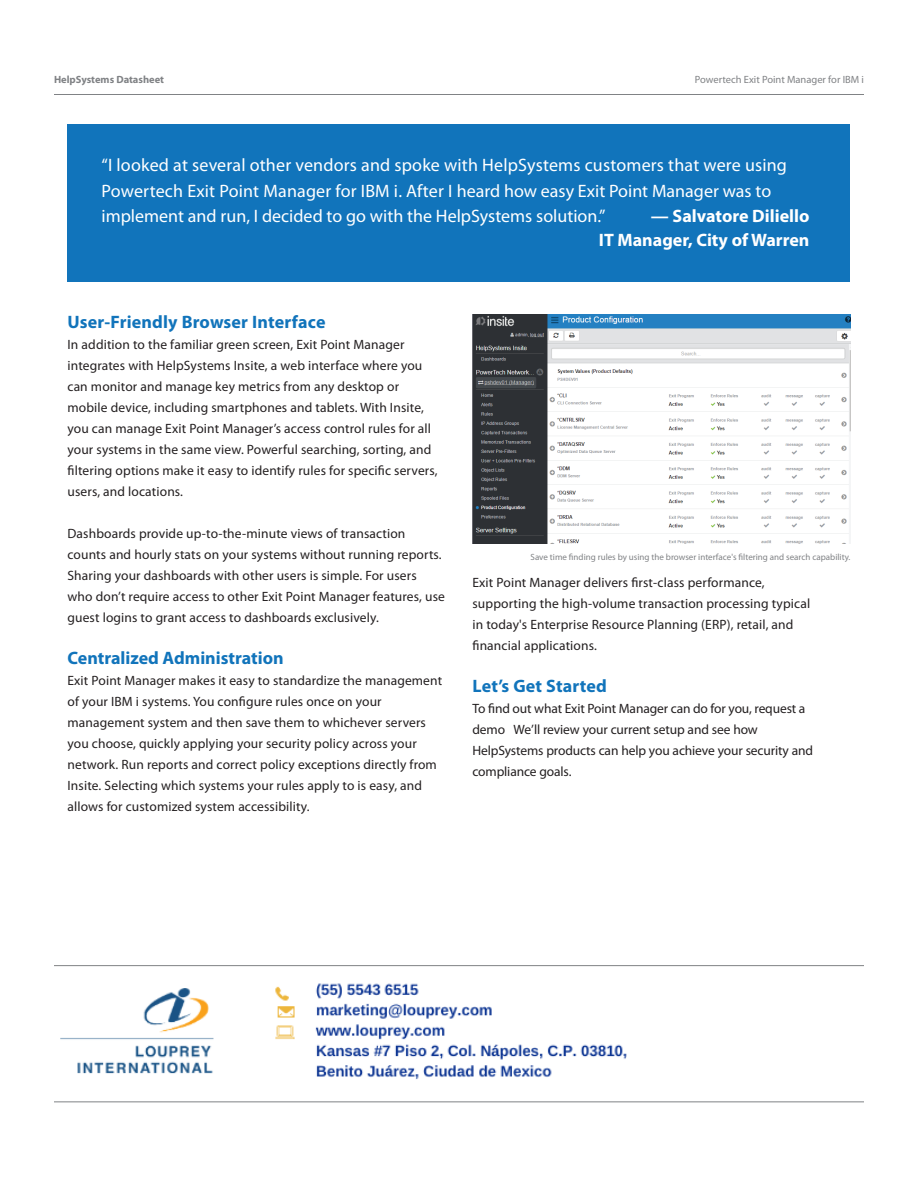
<style>
.page{position:relative;width:918px;height:1188px;background:#fff}
.page>*{position:absolute;margin:0;border:0;box-sizing:border-box;transform-origin:0 0}
.t1{font:18px/25.5px "Myriad Pro";letter-spacing:.005em;color:#fff}
.t2{font:700 18px "Myriad Pro";color:#1174bb}
.t3{font:700 18px/24px "Myriad Pro";color:#fff;text-align:right}
.t4{font:13.5px/21px "Myriad Pro";letter-spacing:.01em;color:#231f20}
.t5{font:13.5px/21px "Myriad Pro";letter-spacing:-.01em;color:#231f20}
.t6{font:10.5px "Myriad Pro";color:#808285}
.t7{font:700 10.5px "Myriad Pro";color:#808285}
.t8{font:9px "Myriad Pro";color:#808285}
</style>
<div class="page">
<hr style="left:54px;top:94px;width:810px;height:1px;background:#808285">
<hr style="left:54px;top:1101px;width:810px;height:1px;background:#808285">
<hr style="left:54px;top:965px;width:810px;height:1px;background:#808285">
<div style="left:68px;top:125px;width:782px;height:157px;background:#1174bb"></div>
<img style="left:472px;top:315px;width:378px;height:228px">
<img style="left:60px;top:983px;width:567px;height:97px">
<p class="t7" style="left:54px;top:72px;width:112px">HelpSystems Datasheet</p>
<p class="t6" style="left:695px;top:73px;width:171px">Powertech Exit Point Manager for IBM i</p>
<p class="t1" style="left:102px;top:152px;width:687px">“I looked at several other vendors and spoke with HelpSystems customers that were using<br>Powertech Exit Point Manager for IBM i. After I heard how easy Exit Point Manager was to implement and run, I decided to go with the HelpSystems solution.”</p>
<h1 class="t3" style="left:599px;top:203px;width:212px">— Salvatore Diliello<br>IT Manager, City of Warren</h1>
<h1 class="t2" style="left:68px;top:310px;width:260px">User-Friendly Browser Interface</h1>
<p class="t4" style="left:68px;top:334px;width:372px">In addition to the familiar green screen, Exit Point Manager integrates with HelpSystems Insite, a web interface where you can monitor and manage key metrics from any desktop or mobile device, including smartphones and tablets. With Insite, you can manage Exit Point Manager’s access control rules for all your systems in the same view. Powerful searching, sorting, and filtering options make it easy to identify rules for specific servers, users, and locations.</p>
<p class="t4" style="left:68px;top:523px;width:379px">Dashboards provide up-to-the-minute views of transaction counts and hourly stats on your systems without running reports.<br>Sharing your dashboards with other users is simple. For users who don’t require access to other Exit Point Manager features, use guest logins to grant access to dashboards exclusively.</p>
<h1 class="t2" style="left:68px;top:646px;width:218px">Centralized Administration</h1>
<p class="t4" style="left:68px;top:670px;width:376px">Exit Point Manager makes it easy to standardize the management of your IBM i systems. You configure rules once on your management system and then save them to whichever servers you choose, quickly applying your security policy across your network. Run reports and correct policy exceptions directly from Insite. Selecting which systems your rules apply to is easy, and allows for customized system accessibility.</p>
<p class="t8" style="left:531px;top:552px;width:321px">Save time finding rules by using the browser interface's filtering and search capability.</p>
<p class="t4" style="left:472px;top:572px;width:339px">Exit Point Manager delivers first-class performance, supporting the high-volume transaction processing typical in today's Enterprise Resource Planning (ERP), retail, and financial applications.</p>
<h1 class="t2" style="left:472px;top:674px;width:136px">Let’s Get Started</h1>
<p class="t5" style="left:472px;top:698px;width:342px">To find out what Exit Point Manager can do for you, request a demo We’ll review your current setup and see how HelpSystems products can help you achieve your security and compliance goals.</p>
</div>
